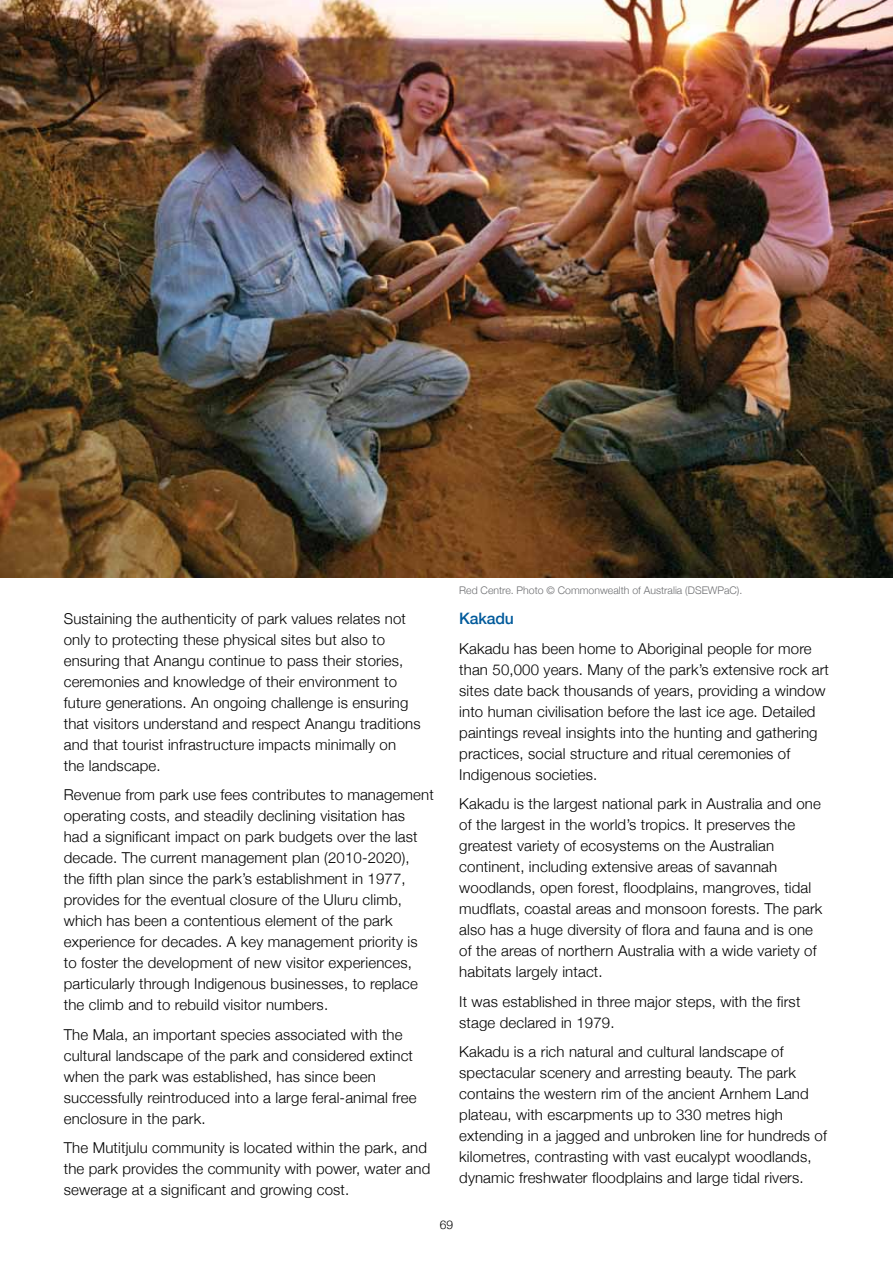
<style>
.page{position:relative;width:893px;height:1263px;background:#fff}
.page>*{position:absolute;margin:0;border:0;box-sizing:border-box;transform-origin:0 0}
.t1{font:500 15.75px "Helvetica Neue";letter-spacing:-.01em;color:#005a9b}
.t2{font:300 15px/21px "Helvetica Neue";letter-spacing:.01em;color:#000}
.t3{font:300 12px "Helvetica Neue";color:#000}
.t4{font:300 10.5px "Helvetica Neue";color:#6d6e71}
</style>
<div class="page">
<img style="left:0;top:0;width:893px;height:578px">
<p class="t2" style="left:64px;top:607px;width:358px">Sustaining the authenticity of park values relates not only to protecting these physical sites but also to ensuring that Anangu continue to pass their stories, ceremonies and knowledge of their environment to future generations. An ongoing challenge is ensuring that visitors understand and respect Anangu traditions and that tourist infrastructure impacts minimally on<br>the landscape.</p>
<p class="t2" style="left:64px;top:784px;width:371px">Revenue from park use fees contributes to management operating costs, and steadily declining visitation has<br>had a significant impact on park budgets over the last decade. The current management plan (2010-2020), the fifth plan since the park’s establishment in 1977, provides for the eventual closure of the Uluru climb, which has been a contentious element of the park experience for decades. A key management priority is to foster the development of new visitor experiences, particularly through Indigenous businesses, to replace the climb and to rebuild visitor numbers.</p>
<p class="t2" style="left:64px;top:1023px;width:354px">The Mala, an important species associated with the cultural landscape of the park and considered extinct when the park was established, has since been successfully reintroduced into a large feral-animal free enclosure in the park.</p>
<p class="t2" style="left:64px;top:1137px;width:368px">The Mutitjulu community is located within the park, and the park provides the community with power, water and sewerage at a significant and growing cost.</p>
<p class="t4" style="left:459px;top:584px;width:285px">Red Centre. Photo © Commonwealth of Australia (DSEWPaC).</p>
<p class="t1" style="left:459px;top:609px;width:56px">Kakadu</p>
<p class="t2" style="left:459px;top:637px;width:371px">Kakadu has been home to Aboriginal people for more than 50,000 years. Many of the park’s extensive rock art sites date back thousands of years, providing a window into human civilisation before the last ice age. Detailed paintings reveal insights into the hunting and gathering practices, social structure and ritual ceremonies of Indigenous societies.</p>
<p class="t2" style="left:459px;top:793px;width:365px">Kakadu is the largest national park in Australia and one of the largest in the world’s tropics. It preserves the greatest variety of ecosystems on the Australian continent, including extensive areas of savannah woodlands, open forest, floodplains, mangroves, tidal mudflats, coastal areas and monsoon forests. The park also has a huge diversity of flora and fauna and is one of the areas of northern Australia with a wide variety of habitats largely intact.</p>
<p class="t2" style="left:459px;top:990px;width:343px">It was established in three major steps, with the first stage declared in 1979.</p>
<p class="t2" style="left:459px;top:1041px;width:369px">Kakadu is a rich natural and cultural landscape of spectacular scenery and arresting beauty. The park contains the western rim of the ancient Arnhem Land plateau, with escarpments up to 330 metres high extending in a jagged and unbroken line for hundreds of kilometres, contrasting with vast eucalypt woodlands, dynamic freshwater floodplains and large tidal rivers.</p>
<p class="t3" style="left:440px;top:1217px;width:15px">69</p>
</div>
